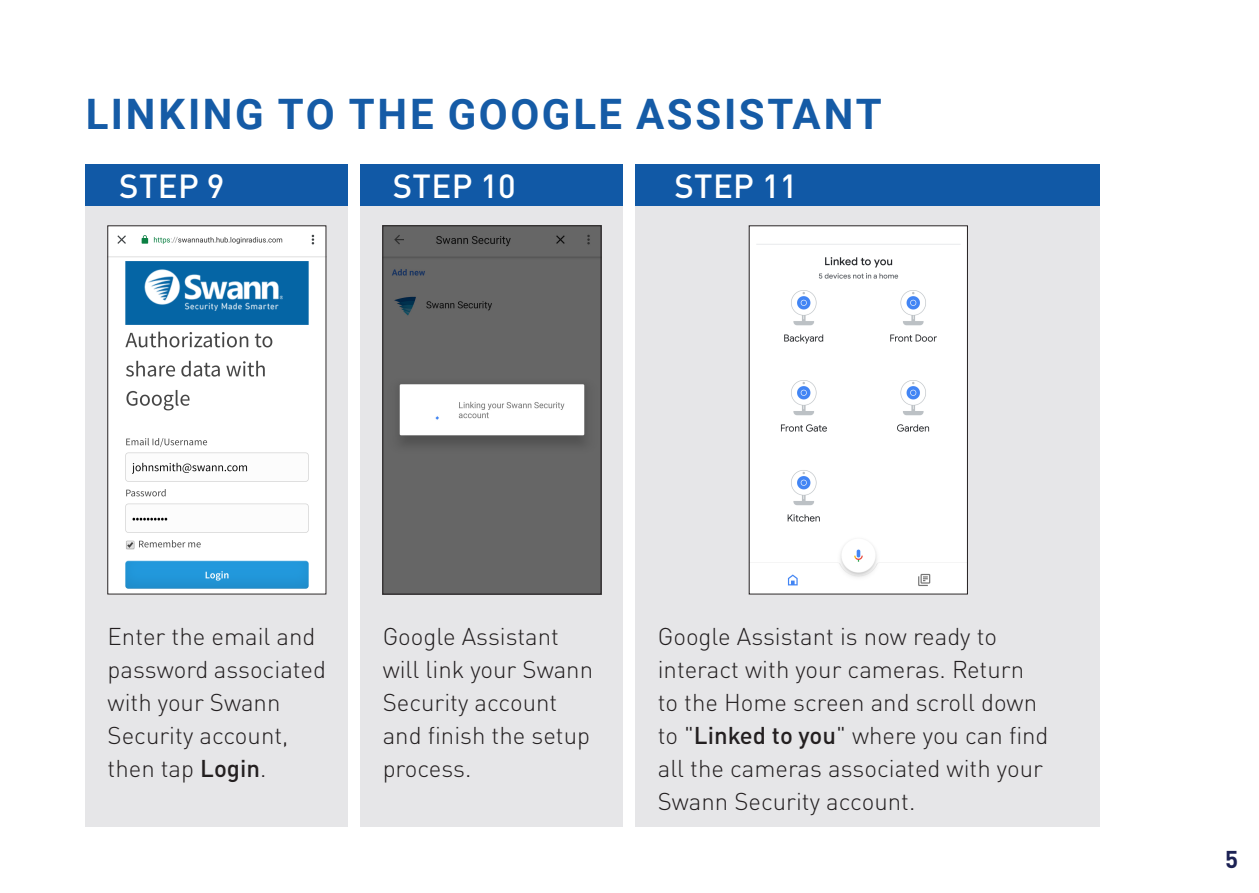
<style>
.page{position:relative;width:1259px;height:893px;background:#fff}
.page>*{position:absolute;margin:0;border:0;box-sizing:border-box;transform-origin:0 0}
.Heading2_Exclude{font:700 42px "Roboto";letter-spacing:.06em;color:#155ba6}
.t1{font:500 33px "DIN Pro";letter-spacing:.01em;color:#fff}
.t2{font:300 24px/33px "DIN Pro";color:#231f20}
.t3{font:700 24px "DIN Pro";color:#1c2254}
.s1{font-weight:500}
</style>
<div class="page">
<div style="left:85px;top:164px;width:1014px;height:42px;background:#1159a6"></div>
<div style="left:85px;top:206px;width:1014px;height:621px;background:#e6e6e8"></div>
<div style="left:349px;top:164px;width:11px;height:663px;background:#fff"></div>
<div style="left:624px;top:164px;width:11px;height:663px;background:#fff"></div>
<img style="left:110px;top:228px;width:214px;height:364px">
<img style="left:385px;top:228px;width:214px;height:364px">
<div style="left:383px;top:226px;width:218px;height:368px;border:1px solid #231f20"></div>
<div style="left:751px;top:228px;width:214px;height:364px;background:#fff"></div>
<p class="Heading2_Exclude" style="left:86px;top:85px;width:797px">LINKING TO THE GOOGLE ASSISTANT</p>
<p class="t1" style="left:119px;top:159px;width:107px">STEP 9</p>
<p class="t1" style="left:393px;top:159px;width:124px">STEP 10</p>
<p class="t1" style="left:674px;top:159px;width:124px">STEP 11</p>
<p class="t2" style="left:108px;top:617px;width:220px">Enter the email and password associated with your Swann<br>Security account, then tap <span class="s1">Login</span>.</p>
<p class="t2" style="left:383px;top:617px;width:212px">Google Assistant will link your Swann<br>Security account and finish the setup process.</p>
<p class="t2" style="left:658px;top:617px;width:392px">Google Assistant is now ready to interact with your cameras. Return to the Home screen and scroll down to "<span class="s1">Linked to you</span>" where you can find all the cameras associated with your<br>Swann Security account.</p>
<p class="t3" style="left:1225px;top:839px;width:15px">5</p>
</div>
